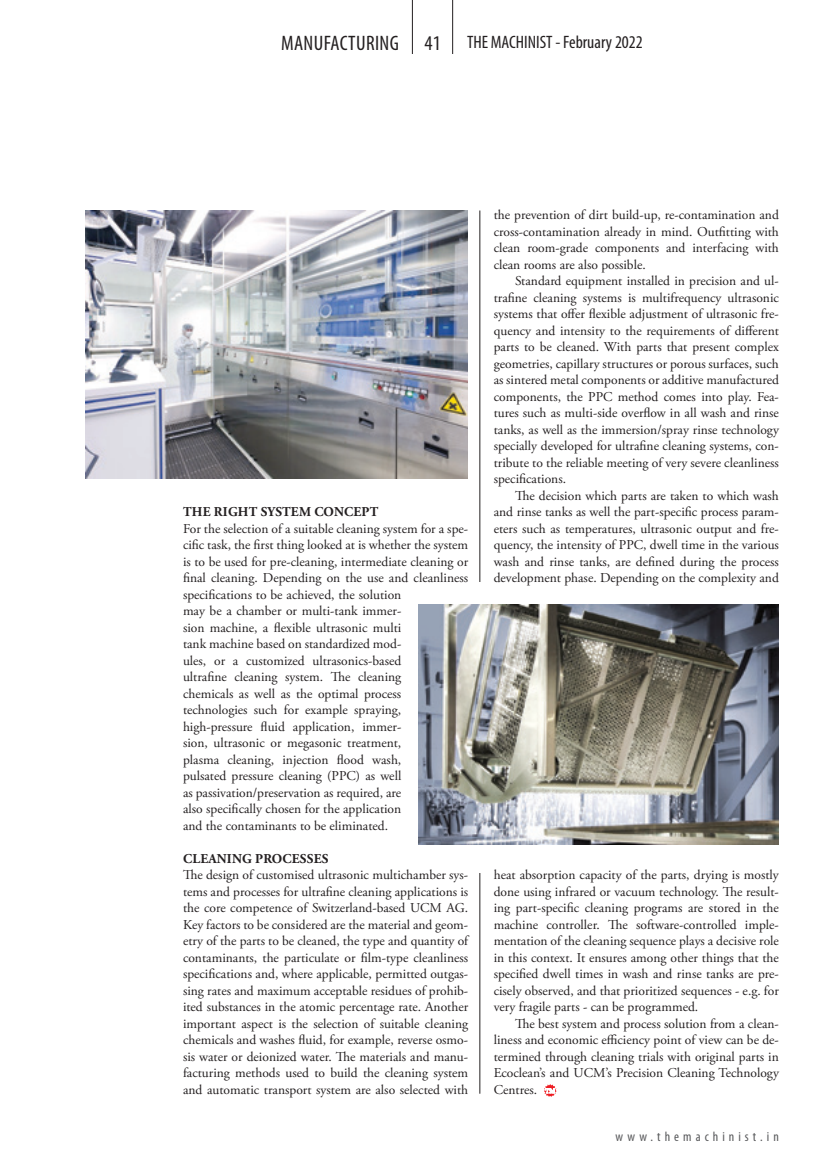
<style>
.page{position:relative;width:830px;height:1161px;background:#fff}
.page>*{position:absolute;margin:0;border:0;box-sizing:border-box;transform-origin:0 0}
.t1{font:condensed 21px "Myriad Pro";letter-spacing:.02em;color:#231f20}
.t2{font:condensed 18px "Myriad Pro";color:#231f20}
.t3{font:13.5px/16.5px "Adobe Garamond Pro";color:#231f20;text-align:justify}
.t4{font:700 13.5px "Adobe Garamond Pro";letter-spacing:.015em;color:#231f20}
.t5{font:condensed 13.5px "Myriad Pro";letter-spacing:.3em;color:#57585a}
</style>
<div class="page">
<hr style="left:412px;top:0;width:1px;height:54px;background:#231f20">
<hr style="left:452px;top:0;width:1px;height:54px;background:#231f20">
<svg style="left:544px;top:1084px;width:12px;height:12px"></svg>
<hr style="left:479px;top:210px;width:1px;height:883px;background:#231f20">
<img style="left:85px;top:210px;width:382px;height:268px">
<div style="left:474px;top:582px;width:9px;height:290px;background:#fff"></div>
<img style="left:418px;top:604px;width:360px;height:240px">
<h1 class="t1" style="left:281px;top:31px;width:161px">MANUFACTURING 41</h1>
<h2 class="t2" style="left:467px;top:31px;width:177px">THE MACHINIST - February 2022</h2>
<p class="t4" style="left:183px;top:504px;width:196px">THE RIGHT SYSTEM CONCEPT</p>
<p class="t3" style="left:183px;top:520px;width:286px;text-align:left">For the selection of a suitable cleaning system for a spe&shy;cific task, the first thing looked at is whether the system is to be used for pre-cleaning, intermediate cleaning or final cleaning. Depending on the use and cleanliness specifications to be achieved, the solution<br>may be a chamber or multi-tank immer-<br>sion machine, a flexible ultrasonic multi<br>tank machine based on standardized mod-<br>ules, or a customized ultrasonics-based<br>ultrafine cleaning system. The cleaning<br>chemicals as well as the optimal process technologies such for example spraying, high-pressure fluid application, immer-<br>sion, ultrasonic or megasonic treatment,<br>plasma cleaning, injection flood wash,<br>pulsated pressure cleaning (PPC) as well<br>as passivation/preservation as required, are<br>also specifically chosen for the application<br>and the contaminants to be eliminated.</p>
<p class="t4" style="left:183px;top:850px;width:147px">CLEANING PROCESSES</p>
<p class="t3" style="left:183px;top:867px;width:286px">The design of customised ultrasonic multichamber sys&shy;tems and processes for ultrafine cleaning applications is the core competence of Switzerland-based UCM AG.<br>Key factors to be considered are the material and geom&shy;etry of the parts to be cleaned, the type and quantity of contaminants, the particulate or film-type cleanliness specifications and, where applicable, permitted outgas&shy;sing rates and maximum acceptable residues of prohib&shy;ited substances in the atomic percentage rate. Another important aspect is the selection of suitable cleaning chemicals and washes fluid, for example, reverse osmo&shy;sis water or deionized water. The materials and manu&shy;facturing methods used to build the cleaning system and automatic transport system are also selected with</p>
<p class="t3" style="left:493px;top:207px;width:286px">the prevention of dirt build-up, re-contamination and cross-contamination already in mind. Outfitting with clean room-grade components and interfacing with clean rooms are also possible.</p>
<p class="t3" style="left:493px;top:273px;width:286px;text-indent:21px">Standard equipment installed in precision and ul&shy;trafine cleaning systems is multifrequency ultrasonic systems that offer flexible adjustment of ultrasonic fre&shy;quency and intensity to the requirements of different parts to be cleaned. With parts that present complex geometries, capillary structures or porous surfaces, such as sintered metal components or additive manufactured components, the PPC method comes into play. Fea&shy;tures such as multi-side overflow in all wash and rinse tanks, as well as the immersion/spray rinse technology specially developed for ultrafine cleaning systems, con&shy;tribute to the reliable meeting of very severe cleanliness specifications.</p>
<p class="t3" style="left:493px;top:487px;width:286px;text-indent:21px">The decision which parts are taken to which wash and rinse tanks as well the part-specific process param&shy;eters such as temperatures, ultrasonic output and fre&shy;quency, the intensity of PPC, dwell time in the various wash and rinse tanks, are defined during the process development phase. Depending on the complexity and</p>
<p class="t3" style="left:493px;top:867px;width:286px">heat absorption capacity of the parts, drying is mostly done using infrared or vacuum technology. The result&shy;ing part-specific cleaning programs are stored in the machine controller. The software-controlled imple&shy;mentation of the cleaning sequence plays a decisive role in this context. It ensures among other things that the specified dwell times in wash and rinse tanks are pre&shy;cisely observed, and that prioritized sequences - e.g. for very fragile parts - can be programmed.</p>
<p class="t3" style="left:493px;top:1015px;width:286px;text-indent:21px">The best system and process solution from a clean&shy;liness and economic efficiency point of view can be de&shy;termined through cleaning trials with original parts in Ecoclean’s and UCM’s Precision Cleaning Technology Centres.</p>
<p class="t5" style="left:615px;top:1128px;width:165px">www.themachinist.in</p>
</div>
